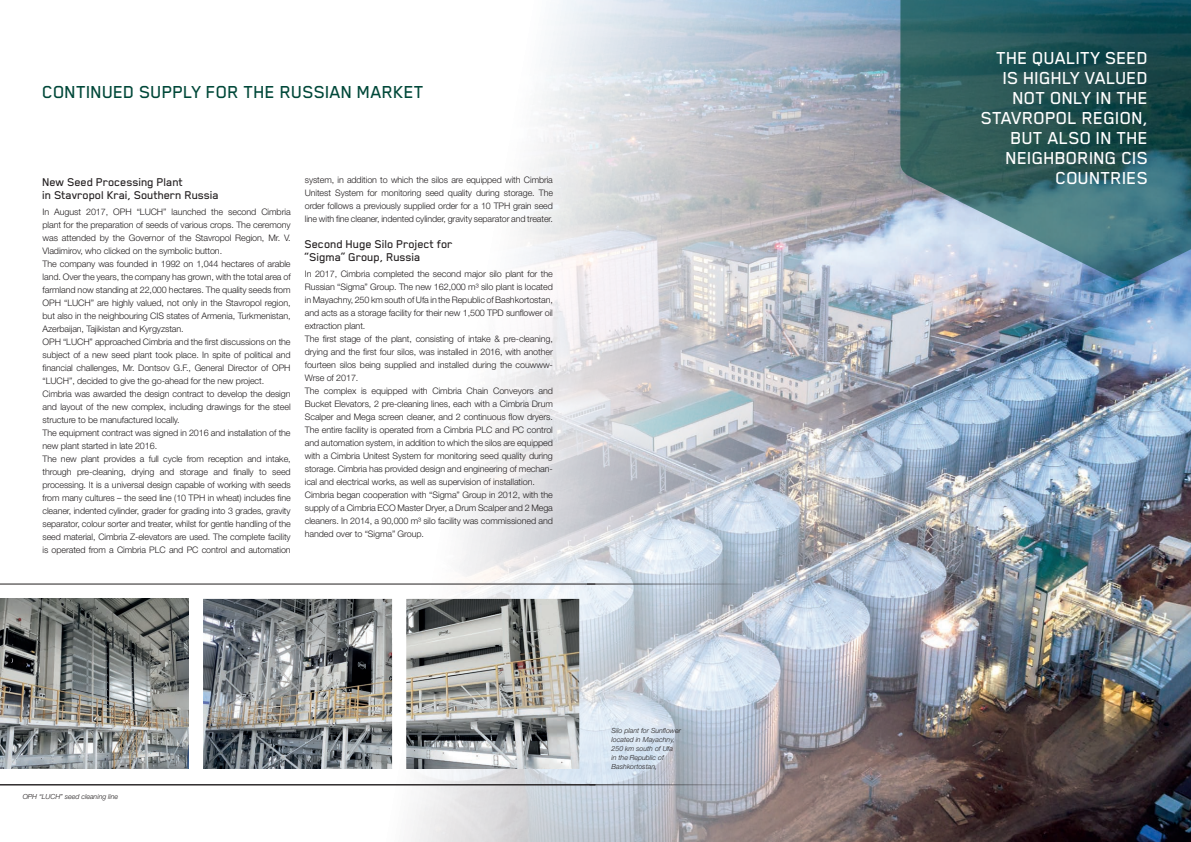
<style>
.page{position:relative;width:1191px;height:842px;background:#fff}
.page>*{position:absolute;margin:0;border:0;box-sizing:border-box;transform-origin:0 0}
.Overskrift{font:500 20px/20px "Blender";color:#fff;text-align:right}
.Overskrift-2{font:500 20px "Blender";color:#004839}
.Mellemrubrik{font:500 13px/13px "Blender";letter-spacing:-.01em;color:#231f20}
.Brødtekst{font:300 9px/13px "Helvetica Neue";letter-spacing:-.01em;color:#231f20;text-align:justify}
.Billedtekst{font:italic 300 7px/9px "Helvetica Neue";color:#231f20}
</style>
<div class="page">
<img style="left:305px;top:0;width:886px;height:842px">
<hr style="left:0;top:584px;width:595px;height:1px;background:#231f20">
<hr style="left:0;top:784px;width:595px;height:1px;background:#231f20">
<hr style="left:587px;top:584px;width:174px;height:1px;background:#231f20">
<hr style="left:589px;top:784px;width:175px;height:1px;background:#231f20">
<svg style="left:900px;top:0;width:291px;height:281px;background:#426e74"></svg>
<img style="left:203px;top:599px;width:376px;height:170px">
<img style="left:0;top:599px;width:189px;height:170px">
<p class="Overskrift-2" style="left:43px;top:82px;width:383px">CONTINUED SUPPLY FOR THE RUSSIAN MARKET</p>
<p class="Mellemrubrik" style="left:43px;top:175px;width:178px">New Seed Processing Plant<br>in Stavropol Krai, Southern Russia</p>
<p class="Brødtekst" style="left:43px;top:205px;width:250px">In August 2017, OPH “LUCH” launched the second Cimbria plant for the preparation of seeds of various crops. The ceremony was attended by the Governor of the Stavropol Region, Mr. V.<br>Vladimirov, who clicked on the symbolic button.</p>
<p class="Brødtekst" style="left:43px;top:257px;width:250px">The company was founded in 1992 on 1,044 hectares of arable land. Over the years, the company has grown, with the total area of farmland now standing at 22,000 hectares. The quality seeds from OPH “LUCH” are highly valued, not only in the Stavropol region, but also in the neighbouring CIS states of Armenia, Turkmenistan, Azerbaijan, Tajikistan and Kyrgyzstan.</p>
<p class="Brødtekst" style="left:43px;top:335px;width:250px">OPH “LUCH” approached Cimbria and the first discussions on the subject of a new seed plant took place. In spite of political and financial challenges, Mr. Dontsov G.F., General Director of OPH “LUCH”, decided to give the go-ahead for the new project.</p>
<p class="Brødtekst" style="left:43px;top:387px;width:250px">Cimbria was awarded the design contract to develop the design and layout of the new complex, including drawings for the steel structure to be manufactured locally.</p>
<p class="Brødtekst" style="left:43px;top:426px;width:250px">The equipment contract was signed in 2016 and installation of the new plant started in late 2016.</p>
<p class="Brødtekst" style="left:43px;top:452px;width:250px">The new plant provides a full cycle from reception and intake, through pre-cleaning, drying and storage and finally to seed processing. It is a universal design capable of working with seeds from many cultures – the seed line (10 TPH in wheat) includes fine cleaner, indented cylinder, grader for grading into 3 grades, gravity separator, colour sorter and treater, whilst for gentle handling of the seed material, Cimbria Z-elevators are used. The complete facility is operated from a Cimbria PLC and PC control and automation</p>
<p class="Brødtekst" style="left:305px;top:173px;width:250px">system, in addition to which the silos are equipped with Cimbria Unitest System for monitoring seed quality during storage. The order follows a previously supplied order for a 10 TPH grain seed line with fine cleaner, indented cylinder, gravity separator and treater.</p>
<p class="Mellemrubrik" style="left:305px;top:237px;width:150px">Second Huge Silo Project for “Sigma” Group, Russia</p>
<p class="Brødtekst" style="left:305px;top:267px;width:250px">In 2017, Cimbria completed the second major silo plant for the Russian “Sigma” Group. The new 162,000 m³ silo plant is located in Mayachny, 250 km south of Ufa in the Republic of Bashkortostan, and acts as a storage facility for their new 1,500 TPD sunflower oil extraction plant.</p>
<p class="Brødtekst" style="left:305px;top:332px;width:250px">The first stage of the plant, consisting of intake &amp; pre-cleaning, drying and the first four silos, was installed in 2016, with another fourteen silos being supplied and installed during the couwww-Wrse of 2017.</p>
<p class="Brødtekst" style="left:305px;top:384px;width:250px">The complex is equipped with Cimbria Chain Conveyors and Bucket Elevators, 2 pre-cleaning lines, each with a Cimbria Drum Scalper and Mega screen cleaner, and 2 continuous flow dryers.<br>The entire facility is operated from a Cimbria PLC and PC control and automation system, in addition to which the silos are equipped with a Cimbria Unitest System for monitoring seed quality during storage. Cimbria has provided design and engineering of mechan&shy;ical and electrical works, as well as supervision of installation.</p>
<p class="Brødtekst" style="left:305px;top:488px;width:250px">Cimbria began cooperation with “Sigma” Group in 2012, with the supply of a Cimbria ECO Master Dryer, a Drum Scalper and 2 Mega cleaners. In 2014, a 90,000 m³ silo facility was commissioned and handed over to “Sigma” Group.</p>
<p class="Billedtekst" style="left:23px;top:792px;width:97px">OPH “LUCH” seed cleaning line</p>
<p class="Billedtekst" style="left:611px;top:726px;width:71px">Silo plant for Sunflower located in Mayachny,<br>250 km south of Ufa<br>in the Republic of<br>Bashkortostan,</p>
<p class="Overskrift" style="left:981px;top:48px;width:169px">THE QUALITY SEED<br>IS HIGHLY VALUED<br>NOT ONLY IN THE<br>STAVROPOL REGION,<br>BUT ALSO IN THE<br>NEIGHBORING CIS<br>COUNTRIES</p>
</div>
